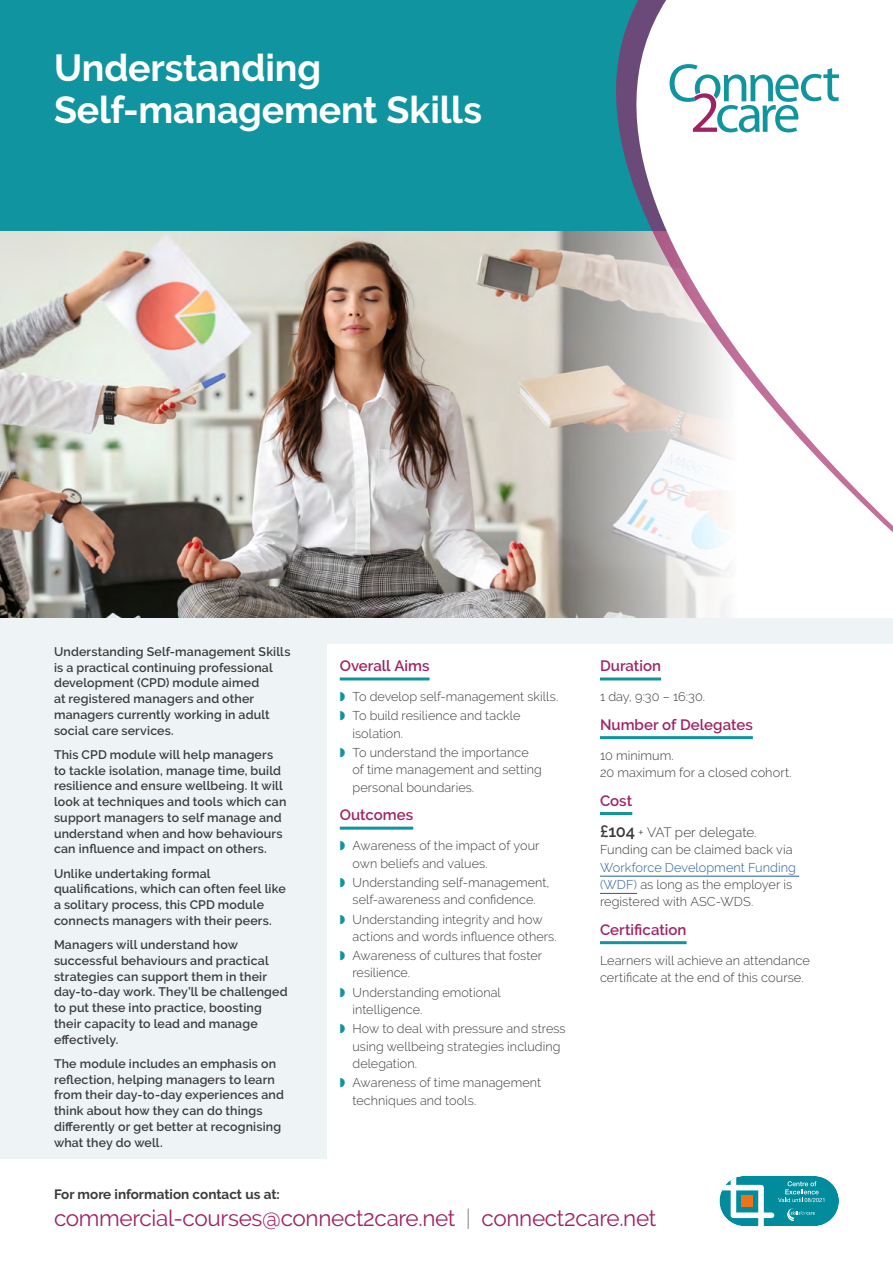
<style>
.page{position:relative;width:893px;height:1263px;background:#fff}
.page>*{position:absolute;margin:0;border:0;box-sizing:border-box;transform-origin:0 0}
.t1{font:700 37.5px/42px "Raleway";letter-spacing:-.005em;color:#fff}
.t2{font:22.5px "Raleway";letter-spacing:-.015em;color:#9e2365}
.t3{font:600 15px "Raleway";color:#9e2365}
.t4{font:700 13.5px "Raleway";color:#3c3c3b}
.t5{font:300 13.5px "Raleway";color:#3c3c3b}
.t6{font:300 12.75px/17.2px "Raleway";letter-spacing:.005em;color:#3c3c3b}
.t7{font:600 12.3px/15.8px "Raleway";letter-spacing:.015em;color:#3c3c3b}
.s1{color:#10949f}
.s2{font-weight:600;font-size:16.5px}
.s3{color:#275b9b}
.s4{color:#9d9d9c}
</style>
<div class="page">
<div style="left:0;top:0;width:893px;height:1159px;background:#eef4f6"></div>
<img style="left:0;top:231px;width:478px;height:386px">
<div style="left:327px;top:644px;width:566px;height:515px;background:#fff"></div>
<div style="left:0;top:0;width:893px;height:231px;background:#10949f"></div>
<hr style="left:340px;top:677px;width:90px;height:3px;background:#10949f">
<hr style="left:340px;top:827px;width:73px;height:3px;background:#10949f">
<hr style="left:600px;top:677px;width:61px;height:3px;background:#10949f">
<hr style="left:600px;top:736px;width:153px;height:3px;background:#10949f">
<hr style="left:600px;top:812px;width:32px;height:3px;background:#10949f">
<hr style="left:600px;top:876px;width:199px;height:1px;background:#275b9b">
<hr style="left:600px;top:893px;width:37px;height:1px;background:#275b9b">
<hr style="left:600px;top:941px;width:87px;height:3px;background:#10949f">
<div style="left:719px;top:1176px;width:120px;height:50px;background:#008c9d;border-radius:25px"></div>
<svg style="left:720px;top:1176px;width:104px;height:50px"></svg>
<svg style="left:478px;top:0;width:415px;height:618px"></svg>
<svg style="left:670px;top:64px;width:169px;height:68px"></svg>
<h1 class="t1" style="left:54px;top:47px;width:430px">Understanding<br>Self-management Skills</h1>
<p class="t7" style="left:54px;top:644px;width:238px">Understanding Self-management Skills is a practical continuing professional development (CPD) module aimed<br>at registered managers and other managers currently working in adult social care services.</p>
<p class="t7" style="left:54px;top:747px;width:234px">This CPD module will help managers to tackle isolation, manage time, build resilience and ensure wellbeing. It will look at techniques and tools which can support managers to self manage and understand when and how behaviours can influence and impact on others.</p>
<p class="t7" style="left:54px;top:865px;width:233px">Unlike undertaking formal qualifications, which can often feel like a solitary process, this CPD module connects managers with their peers.</p>
<p class="t7" style="left:54px;top:937px;width:235px">Managers will understand how successful behaviours and practical strategies can support them in their day-to-day work. They’ll be challenged to put these into practice, boosting their capacity to lead and manage effectively.</p>
<p class="t7" style="left:54px;top:1056px;width:231px">The module includes an emphasis on reflection, helping managers to learn from their day-to-day experiences and think about how they can do things differently or get better at recognising what they do well.</p>
<p class="t3" style="left:340px;top:657px;width:91px">Overall Aims</p>
<p class="t6" style="left:340px;top:687px;width:220px;line-height:19.4px"><span class="s1">◗</span> To develop self-management skills. <span class="s1">◗</span> To build resilience and tackle</p>
<p class="t6" style="left:340px;top:723px;width:190px;line-height:19.4px;text-indent:13px">isolation.<br><span class="s1">◗</span> To understand the importance</p>
<p class="t6" style="left:352px;top:761px;width:191px">of time management and setting personal boundaries.</p>
<p class="t3" style="left:340px;top:806px;width:75px">Outcomes</p>
<p class="t6" style="left:352px;top:837px;width:188px;text-indent:-13px"><span class="s1">◗</span> Awareness of the impact of your own beliefs and values.</p>
<p class="t6" style="left:340px;top:874px;width:211px;text-align:center"><span class="s1">◗</span> Understanding self-management, self-awareness and confidence.</p>
<p class="t6" style="left:352px;top:910px;width:206px;text-indent:-13px"><span class="s1">◗</span> Understanding integrity and how actions and words influence others.</p>
<p class="t6" style="left:352px;top:947px;width:191px;text-indent:-13px"><span class="s1">◗</span> Awareness of cultures that foster resilience.</p>
<p class="t6" style="left:352px;top:984px;width:150px;text-indent:-13px"><span class="s1">◗</span> Understanding emotional intelligence.</p>
<p class="t6" style="left:352px;top:1020px;width:215px;text-indent:-13px"><span class="s1">◗</span> How to deal with pressure and stress using wellbeing strategies including delegation.</p>
<p class="t6" style="left:352px;top:1074px;width:190px;text-indent:-13px"><span class="s1">◗</span> Awareness of time management techniques and tools.</p>
<p class="t3" style="left:600px;top:657px;width:63px">Duration</p>
<p class="t6" style="left:600px;top:688px;width:107px">1 day, 9:30 – 16:30.</p>
<p class="t3" style="left:600px;top:716px;width:154px">Number of Delegates</p>
<p class="t6" style="left:600px;top:746px;width:193px">10 minimum.<br>20 maximum for a closed cohort.</p>
<p class="t3" style="left:600px;top:792px;width:34px">Cost</p>
<p class="t5" style="left:600px;top:824px;width:158px"><span class="s2">£104</span> + VAT per delegate.</p>
<p class="t6" style="left:600px;top:841px;width:194px">Funding can be claimed back via</p>
<p class="t6" style="left:600px;top:858px;width:198px"><span class="s3">Workforce Development Funding (WDF)</span> as long as the employer is registered with ASC-WDS.</p>
<p class="t3" style="left:600px;top:921px;width:88px">Certification</p>
<p class="t6" style="left:600px;top:952px;width:211px">Learners will achieve an attendance certificate at the end of this course.</p>
<p class="t4" style="left:54px;top:1187px;width:227px">For more information contact us at:</p>
<h2 class="t2" style="left:54px;top:1205px;width:604px">commercial-courses@connect2care.net <span class="s4">|</span> connect2care.net</h2>
</div>
